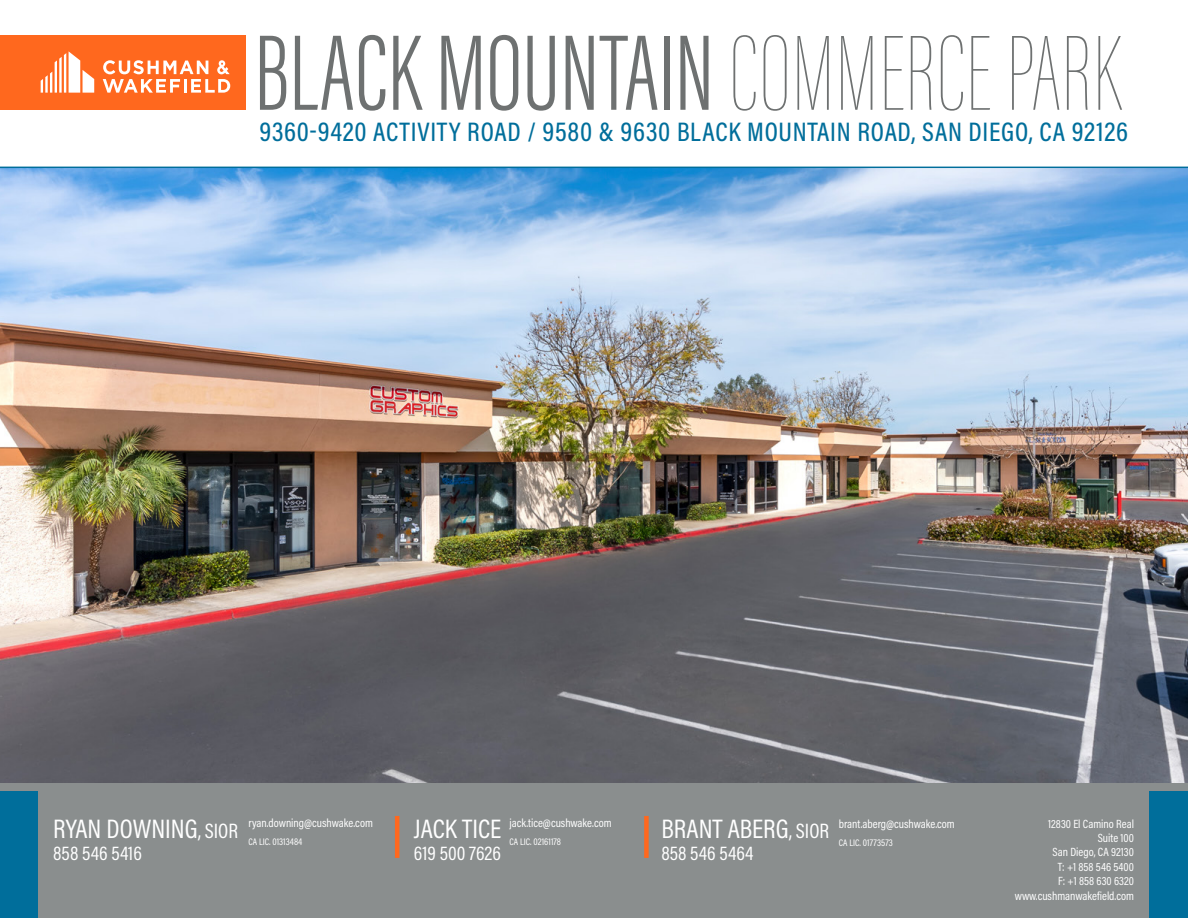
<style>
.page{position:relative;width:1188px;height:918px;background:#fff}
.page>*{position:absolute;margin:0;border:0;box-sizing:border-box;transform-origin:0 0}
.t1{font:300 110.7px "Acumin Pro Extra Cond";color:#6e7171;scale:.96 1}
.t2{font:500 27px "Acumin Pro Cond";letter-spacing:.025em;color:#006e9b}
.t3{font:27px "Acumin Pro Cond";color:#fff}
.t4{font:19.5px "Acumin Pro Cond";letter-spacing:.005em;color:#fff}
.t5{font:12px/14.4px "Acumin Pro Cond";color:#fff;text-align:right}
.t6{font:9.6px "Acumin Pro Cond";letter-spacing:.005em;color:#fff}
.s1{font-weight:100}
.s2{font-size:21px}
</style>
<div class="page">
<div style="left:0;top:36px;width:246px;height:74px;background:#ff681e"></div>
<svg style="left:41px;top:51px;width:53px;height:42px"></svg>
<svg style="left:103px;top:60px;width:127px;height:33px"></svg>
<div style="left:0;top:780px;width:1188px;height:138px;background:#8a8e8e"></div>
<div style="left:0;top:792px;width:38px;height:126px;background:#006e9b"></div>
<div style="left:1149px;top:792px;width:39px;height:126px;background:#006e9b"></div>
<hr style="left:395px;top:816px;width:4px;height:42px;background:#ff681e">
<div style="left:644px;top:816px;width:5px;height:42px;background:#ff681e"></div>
<img style="left:0;top:168px;width:1188px;height:615px">
<hr style="left:0;top:167px;width:1188px;height:1px;background:#006e9b">
<h1 class="t1" style="left:254px;top:7px;width:905px">BLACK MOUNTAIN <span class="s1">COMMERCE PARK</span></h1>
<h2 class="t2" style="left:259px;top:114px;width:870px">9360-9420 ACTIVITY ROAD / 9580 &amp; 9630 BLACK MOUNTAIN ROAD, SAN DIEGO, CA 92126</h2>
<h2 class="t3" style="left:53px;top:811px;width:186px">RYAN DOWNING<span class="s2">, SIOR</span></h2>
<h3 class="t4" style="left:53px;top:841px;width:90px">858 546 5416</h3>
<p class="t5" style="left:248px;top:815px;width:126px">ryan.downing@cushwake.com</p>
<p class="t6" style="left:248px;top:835px;width:55px">CA LIC. 01313484</p>
<h2 class="t3" style="left:414px;top:811px;width:89px">JACK TICE</h2>
<h3 class="t4" style="left:414px;top:841px;width:89px">619 500 7626</h3>
<p class="t5" style="left:509px;top:815px;width:104px">jack.tice@cushwake.com</p>
<p class="t6" style="left:509px;top:835px;width:53px">CA LIC. 02161178</p>
<h2 class="t3" style="left:661px;top:811px;width:169px">BRANT ABERG<span class="s2">, SIOR</span></h2>
<h3 class="t4" style="left:661px;top:841px;width:94px">858 546 5464</h3>
<p class="t5" style="left:839px;top:817px;width:117px">brant.aberg@cushwake.com</p>
<p class="t6" style="left:839px;top:837px;width:56px">CA LIC. 01773573</p>
<p class="t5" style="left:1015px;top:816px;width:121px">12830 El Camino Real<br>Suite 100<br>San Diego, CA 92130<br>T: +1 858 546 5400<br>F: +1 858 630 6320 www.cushmanwakefield.com</p>
</div>
